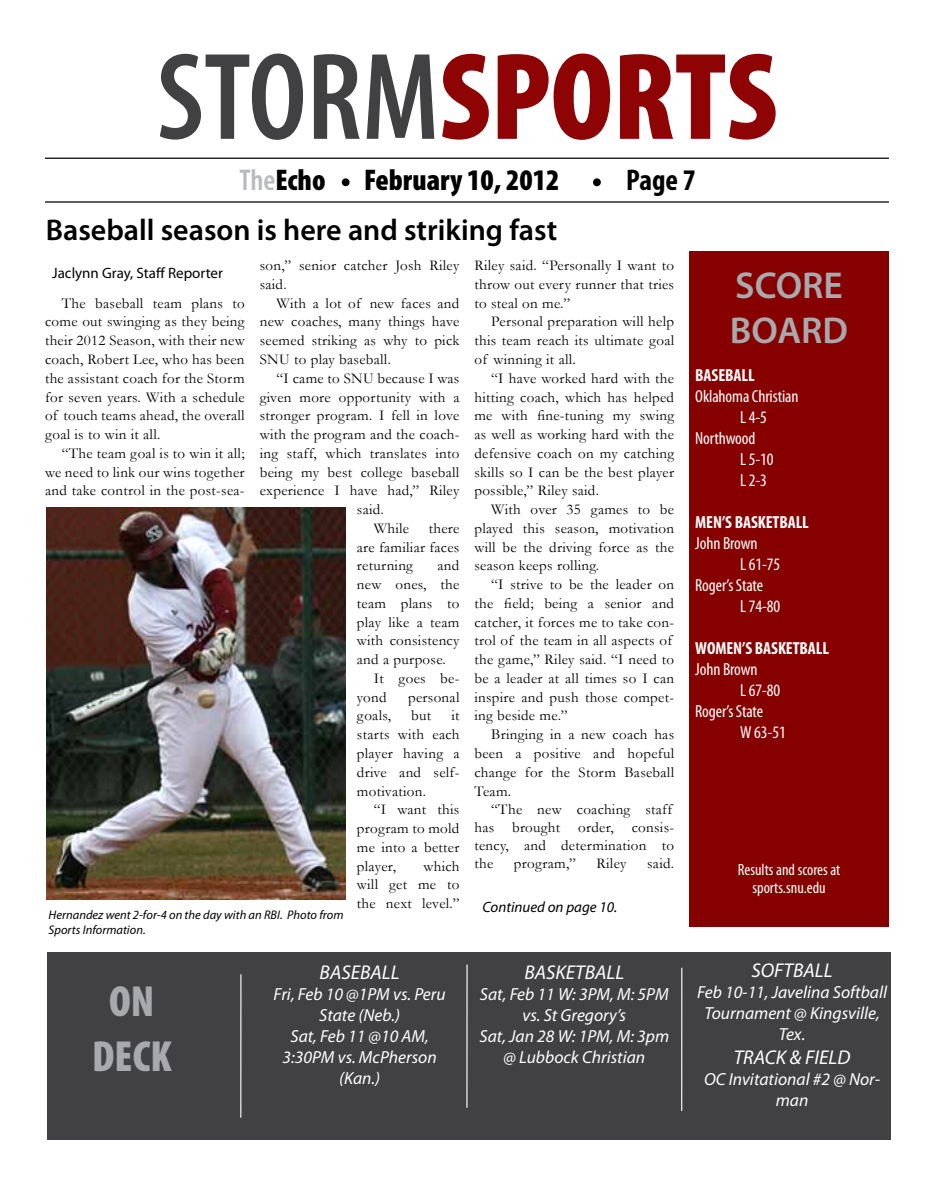
<style>
.page{position:relative;width:934px;height:1182px;background:#fff}
.page>*{position:absolute;margin:0;border:0;box-sizing:border-box;transform-origin:0 0}
.t1{font:900 condensed 125px "Myriad Pro";color:#8e0303}
.t2{font:900 condensed 43.75px/55px "Myriad Pro";color:#a7a9ac;text-align:center}
.t3{font:600 37.5px/45px "Myriad Pro";color:#a7a9ac}
.t4{font:600 30px "Myriad Pro";color:#000}
.t5{font:900 condensed 30px "Myriad Pro";color:#000}
.t6{font:700 condensed 30px "Myriad Pro";color:#000}
.t7{font:italic 20px "Myriad Pro";color:#fff}
.t8{font:italic 17.5px/21px "Myriad Pro";color:#fff;text-align:center}
.t9{font:condensed 17.5px "Myriad Pro";letter-spacing:-.005em;color:#fff}
.t10{font:700 condensed 17.5px "Myriad Pro";letter-spacing:-.005em;color:#fff}
.t11{font:condensed 16.25px/17.5px "Myriad Pro";color:#fff;text-align:center}
.t12{font:15px/18.8px "Garamond";letter-spacing:.02em;color:#000;text-align:justify}
.t13{font:15px "Myriad Pro";color:#000}
.t14{font:italic 15px "Myriad Pro";color:#000}
.t15{font:italic 12.5px/15px "Myriad Pro";color:#000}
.s1{font-weight:600;color:#414042}
.s2{font-weight:600;color:#b8babc}
</style>
<div class="page">
<hr style="left:45px;top:158px;width:844px;height:1px;background:#000">
<hr style="left:45px;top:201px;width:844px;height:1px;background:#000">
<div style="left:342px;top:178px;width:8px;height:8px;background:#000;border-radius:50%"></div>
<div style="left:593px;top:178px;width:8px;height:8px;background:#000;border-radius:50%"></div>
<div style="left:689px;top:251px;width:200px;height:675px;background:#870000"></div>
<div style="left:47px;top:952px;width:844px;height:187px;background:#414042"></div>
<hr style="left:240px;top:974px;width:1px;height:143px;background:#efeff0">
<hr style="left:681px;top:967px;width:1px;height:143px;background:#efeff0">
<img style="left:47px;top:508px;width:299px;height:391px">
<hr style="left:466px;top:964px;width:2px;height:143px;background:#efeff0">
<h1 class="t1" style="left:157px;top:28px;width:622px"><span class="s1">STORM</span>SPORTS</h1>
<h3 class="t5" style="left:239px;top:163px;width:88px"><span class="s2">The</span>Echo</h3>
<h3 class="t5" style="left:364px;top:163px;width:197px">February 10, 2012</h3>
<h3 class="t6" style="left:626px;top:161px;width:71px">Page 7</h3>
<h3 class="t4" style="left:46px;top:211px;width:513px">Baseball season is here and striking fast</h3>
<p class="t12" style="left:260px;top:256px;width:201px">son,” senior catcher Josh Riley said.</p>
<p class="t12" style="left:260px;top:293px;width:201px;text-indent:17px">With a lot of new faces and new coaches, many things have seemed striking as why to pick SNU to play baseball.</p>
<p class="t12" style="left:277px;top:368px;width:184px">“I came to SNU because I was</p>
<p class="t12" style="left:260px;top:387px;width:201px">given more opportunity with a</p>
<p class="t12" style="left:260px;top:406px;width:201px">stronger program. I fell in love</p>
<p class="t12" style="left:260px;top:425px;width:201px">with the program and the coach-</p>
<p class="t12" style="left:260px;top:443px;width:201px">ing staff, which translates into</p>
<p class="t12" style="left:260px;top:462px;width:201px">being my best college baseball</p>
<p class="t12" style="left:260px;top:481px;width:201px">experience I have had,” Riley</p>
<p class="t12" style="left:357px;top:500px;width:28px">said.</p>
<p class="t12" style="left:374px;top:518px;width:37px">While</p>
<p class="t12" style="left:474px;top:256px;width:201px">Riley said. “Personally I want to throw out every runner that tries to steal on me.”</p>
<p class="t12" style="left:474px;top:312px;width:201px;text-indent:17px">Personal preparation will help this team reach its ultimate goal of winning it all.</p>
<p class="t12" style="left:474px;top:368px;width:201px;text-indent:17px">“I have worked hard with the hitting coach, which has helped me with fine-tuning my swing as well as working hard with the defensive coach on my catching skills so I can be the best player possible,” Riley said.</p>
<p class="t12" style="left:474px;top:500px;width:201px;text-indent:17px">With over 35 games to be played this season, motivation will be the driving force as the season keeps rolling.</p>
<p class="t12" style="left:474px;top:575px;width:201px;text-align:left;text-indent:17px">“I strive to be the leader on the field; being a senior and catcher, it forces me to take con&shy;trol of the team in all aspects of the game,” Riley said. “I need to be a leader at all times so I can inspire and push those compet&shy;ing beside me.”</p>
<p class="t12" style="left:474px;top:725px;width:201px;text-indent:17px">Bringing in a new coach has been a positive and hopeful change for the Storm Baseball Team.</p>
<p class="t12" style="left:474px;top:799px;width:201px;line-height:18px;text-align:left;text-indent:17px">“The new coaching staff has brought order, consis&shy;tency, and determination to the</p>
<p class="t13" style="left:52px;top:263px;width:172px">Jaclynn Gray, Staff Reporter</p>
<p class="t12" style="left:45px;top:293px;width:201px;text-indent:17px">The baseball team plans to come out swinging as they being their 2012 Season, with their new coach, Robert Lee, who has been the assistant coach for the Storm for seven years. With a schedule of touch teams ahead, the overall goal is to win it all.</p>
<p class="t12" style="left:45px;top:443px;width:201px;text-indent:17px">“The team goal is to win it all; we need to link our wins together and take control in the post-sea-</p>
<p class="t12" style="left:357px;top:518px;width:104px;text-indent:72px">there are familiar faces returning</p>
<p class="t12" style="left:437px;top:556px;width:23px">and</p>
<p class="t12" style="left:357px;top:575px;width:104px">new ones, the</p>
<p class="t12" style="left:357px;top:593px;width:104px">team plans to</p>
<p class="t12" style="left:357px;top:612px;width:104px">play like a team</p>
<p class="t12" style="left:357px;top:631px;width:104px">with consistency</p>
<p class="t12" style="left:357px;top:650px;width:90px">and a purpose.</p>
<p class="t12" style="left:374px;top:668px;width:87px">It goes be-</p>
<p class="t12" style="left:357px;top:687px;width:31px">yond</p>
<p class="t12" style="left:408px;top:687px;width:53px">personal</p>
<p class="t12" style="left:357px;top:706px;width:36px">goals,</p>
<p class="t12" style="left:411px;top:706px;width:21px">but</p>
<p class="t12" style="left:357px;top:706px;width:104px;text-indent:94px">it starts with each player having a drive and self&shy;motivation.</p>
<p class="t12" style="left:357px;top:800px;width:104px;text-indent:17px">“I want this program to mold me into a better player,</p>
<p class="t12" style="left:514px;top:853px;width:63px">program,”</p>
<p class="t12" style="left:596px;top:853px;width:31px">Riley</p>
<p class="t12" style="left:647px;top:853px;width:28px">said.</p>
<p class="t12" style="left:357px;top:856px;width:104px;text-indent:67px">which will get me to the next level.”</p>
<p class="t14" style="left:482px;top:897px;width:136px">Continued on page 10.</p>
<p class="t15" style="left:49px;top:906px;width:296px">Hernandez went 2-for-4 on the day with an RBI. Photo from<br>Sports Information.</p>
<h2 class="t2" style="left:92px;top:974px;width:81px">ON<br>DECK</h2>
<h3 class="t7" style="left:319px;top:960px;width:82px">BASEBALL</h3>
<p class="t8" style="left:274px;top:983px;width:173px">Fri, Feb 10 @1PM vs. Peru<br>State (Neb.)<br>Sat, Feb 11 @10 AM,<br>3:30PM vs. McPherson (Kan.)</p>
<h3 class="t7" style="left:524px;top:960px;width:101px">BASKETBALL</h3>
<p class="t8" style="left:479px;top:983px;width:191px">Sat, Feb 11 W: 3PM, M: 5PM vs. St Gregory’s<br>Sat, Jan 28 W: 1PM, M: 3pm @ Lubbock Christian</p>
<h3 class="t3" style="left:730px;top:262px;width:120px">SCORE<br>BOARD</h3>
<p class="t10" style="left:695px;top:364px;width:61px">BASEBALL</p>
<p class="t9" style="left:695px;top:385px;width:105px">Oklahoma Christian</p>
<p class="t9" style="left:740px;top:406px;width:28px">L 4-5</p>
<p class="t9" style="left:695px;top:427px;width:62px">Northwood</p>
<p class="t9" style="left:740px;top:448px;width:35px">L 5-10</p>
<p class="t9" style="left:740px;top:469px;width:28px">L 2-3</p>
<p class="t10" style="left:695px;top:511px;width:115px">MEN’S BASKETBALL</p>
<p class="t9" style="left:695px;top:532px;width:64px">John Brown</p>
<p class="t9" style="left:740px;top:553px;width:42px">L 61-75</p>
<p class="t9" style="left:695px;top:574px;width:69px">Roger’s State</p>
<p class="t9" style="left:740px;top:595px;width:42px">L 74-80</p>
<p class="t10" style="left:695px;top:637px;width:135px">WOMEN’S BASKETBALL</p>
<p class="t9" style="left:695px;top:658px;width:64px">John Brown</p>
<p class="t9" style="left:740px;top:679px;width:42px">L 67-80</p>
<p class="t9" style="left:695px;top:700px;width:69px">Roger’s State</p>
<p class="t9" style="left:740px;top:721px;width:47px">W 63-51</p>
<p class="t11" style="left:738px;top:860px;width:104px">Results and scores at sports.snu.edu</p>
<h3 class="t7" style="left:751px;top:957px;width:82px">SOFTBALL</h3>
<p class="t8" style="left:697px;top:980px;width:191px">Feb 10-11, Javelina Softball<br>Tournament @ Kingsville,<br>Tex.</p>
<h3 class="t7" style="left:734px;top:1044px;width:118px">TRACK &amp; FIELD</h3>
<p class="t8" style="left:704px;top:1067px;width:177px">OC Invitational #2 @ Nor&shy;man</p>
</div>
